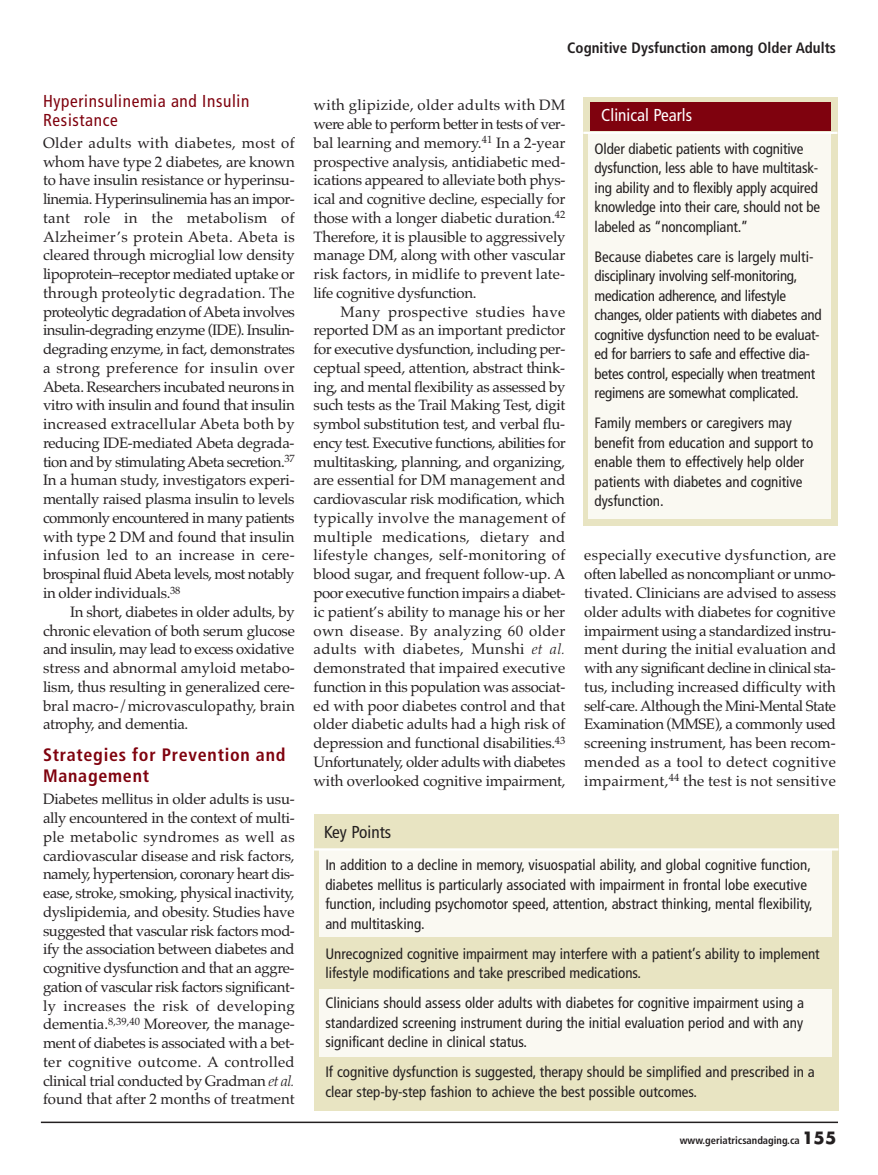
<style>
.page{position:relative;width:878px;height:1175px;background:#fff}
.page>*{position:absolute;margin:0;border:0;box-sizing:border-box;transform-origin:0 0}
.t1{font:700 condensed 18px/21px "Frutiger";letter-spacing:.04em;color:#7f020e}
.t2{font:condensed 17.25px/18.8px "Frutiger";letter-spacing:.04em;color:#7f020e}
.t3{font:condensed 17.25px "Frutiger";color:#fff}
.t4{font:condensed 17.25px "Frutiger";color:#231f20}
.t5{font:15px/18.8px "Palatino";letter-spacing:-.015em;color:#231f20;text-align:justify}
.t6{font:condensed 15px/19.5px "Frutiger";color:#231f20}
.t7{font:condensed 15px/19.5px "Frutiger";letter-spacing:-.02em;color:#231f20}
.t8{font:700 condensed 15px "Frutiger";color:#231f20}
.t9{font:700 condensed 10.5px "Frutiger";color:#231f20}
.s1{font-weight:300;font-style:italic}
.s2{font-family:"Futura";font-stretch:normal;font-size:16.5px}
</style>
<div class="page">
<hr style="left:41px;top:1121px;width:797px;height:2px;background:#231f20">
<div style="left:314px;top:815px;width:524px;height:296px;background:#e8e4c2"></div>
<div style="left:319px;top:850px;width:512px;height:86px;background:#faf9f2"></div>
<div style="left:319px;top:989px;width:512px;height:68px;background:#faf9f2"></div>
<hr style="left:314px;top:848px;width:524px;height:2px;background:#fff">
<div style="left:583px;top:97px;width:254px;height:428px;background:#e8e4c2"></div>
<div style="left:588px;top:134px;width:242px;height:384px;background:#faf9f2"></div>
<div style="left:590px;top:102px;width:240px;height:29px;background:#7f020e"></div>
<hr style="left:583px;top:132px;width:254px;height:2px;background:#fff">
<p class="t2" style="left:43px;top:93px;width:208px">Hyperinsulinemia and Insulin<br>Resistance</p>
<p class="t5" style="left:43px;top:133px;width:253px">Older adults with diabetes, most of whom have type 2 diabetes, are known to have insulin resistance or hyperinsu&shy;linemia. Hyperinsulinemia has an impor&shy;tant role in the metabolism of Alzheimer’s protein Abeta. Abeta is cleared through microglial low density lipoprotein–receptor mediated uptake or through proteolytic degradation. The proteolytic degradation of Abeta involves insulin-degrading enzyme (IDE). Insulin&shy;degrading enzyme, in fact, demonstrates a strong preference for insulin over Abeta. Researchers incubated neurons in vitro with insulin and found that insulin increased extracellular Abeta both by reducing IDE-mediated Abeta degrada&shy;tion and by stimulating Abeta secretion.<sup>37<br></sup>In a human study, investigators experi&shy;mentally raised plasma insulin to levels commonly encountered in many patients with type 2 DM and found that insulin infusion led to an increase in cere&shy;brospinal fluid Abeta levels, most notably in older individuals.<sup>38</sup></p>
<p class="t5" style="left:43px;top:602px;width:253px;text-indent:27px">In short, diabetes in older adults, by chronic elevation of both serum glucose and insulin, may lead to excess oxidative stress and abnormal amyloid metabo&shy;lism, thus resulting in generalized cere&shy;bral macro-/microvasculopathy, brain atrophy, and dementia.</p>
<p class="t1" style="left:43px;top:745px;width:244px">Strategies for Prevention and<br>Management</p>
<p class="t5" style="left:43px;top:789px;width:253px">Diabetes mellitus in older adults is usu&shy;ally encountered in the context of multi&shy;ple metabolic syndromes as well as cardiovascular disease and risk factors, namely, hypertension, coronary heart dis&shy;ease, stroke, smoking, physical inactivity, dyslipidemia, and obesity. Studies have suggested that vascular risk factors mod&shy;ify the association between diabetes and cognitive dysfunction and that an aggre&shy;gation of vascular risk factors significant&shy;ly increases the risk of developing dementia.<sup>8,39,40</sup> Moreover, the manage&shy;ment of diabetes is associated with a bet&shy;ter cognitive outcome. A controlled clinical trial conducted by Gradman <span class="s1">et al. </span>found that after 2 months of treatment</p>
<p class="t8" style="left:567px;top:42px;width:270px">Cognitive Dysfunction among Older Adults</p>
<p class="t5" style="left:313px;top:96px;width:253px">with glipizide, older adults with DM were able to perform better in tests of ver&shy;bal learning and memory.<sup>41</sup> In a 2-year prospective analysis, antidiabetic med&shy;ications appeared to alleviate both phys&shy;ical and cognitive decline, especially for those with a longer diabetic duration.<sup>42<br></sup>Therefore, it is plausible to aggressively manage DM, along with other vascular risk factors, in midlife to prevent late&shy;life cognitive dysfunction.</p>
<p class="t5" style="left:313px;top:302px;width:253px;text-indent:27px">Many prospective studies have reported DM as an important predictor for executive dysfunction, including per&shy;ceptual speed, attention, abstract think&shy;ing, and mental flexibility as assessed by such tests as the Trail Making Test, digit symbol substitution test, and verbal flu&shy;ency test. Executive functions, abilities for multitasking, planning, and organizing, are essential for DM management and cardiovascular risk modification, which typically involve the management of multiple medications, dietary and lifestyle changes, self-monitoring of blood sugar, and frequent follow-up. A poor executive function impairs a diabet&shy;ic patient’s ability to manage his or her own disease. By analyzing 60 older adults with diabetes, Munshi <span class="s1">et al. </span>demonstrated that impaired executive function in this population was associat&shy;ed with poor diabetes control and that older diabetic adults had a high risk of depression and functional disabilities.<sup>43<br></sup>Unfortunately, older adults with diabetes with overlooked cognitive impairment,</p>
<p class="t4" style="left:324px;top:825px;width:69px">Key Points</p>
<p class="t3" style="left:601px;top:108px;width:92px">Clinical Pearls</p>
<p class="t6" style="left:594px;top:140px;width:227px">Older diabetic patients with cognitive dysfunction, less able to have multitask&shy;ing ability and to flexibly apply acquired knowledge into their care, should not be labeled as “noncompliant.”</p>
<p class="t7" style="left:594px;top:248px;width:228px">Because diabetes care is largely multi&shy;disciplinary involving self-monitoring, medication adherence, and lifestyle changes, older patients with diabetes and cognitive dysfunction need to be evaluat&shy;ed for barriers to safe and effective dia&shy;betes control, especially when treatment regimens are somewhat complicated.</p>
<p class="t6" style="left:594px;top:414px;width:220px">Family members or caregivers may benefit from education and support to enable them to effectively help older patients with diabetes and cognitive dysfunction.</p>
<p class="t5" style="left:584px;top:546px;width:253px">especially executive dysfunction, are often labelled as noncompliant or unmo&shy;tivated. Clinicians are advised to assess older adults with diabetes for cognitive impairment using a standardized instru&shy;ment during the initial evaluation and with any significant decline in clinical sta&shy;tus, including increased difficulty with self-care. Although the Mini-Mental State Examination (MMSE), a commonly used screening instrument, has been recom&shy;mended as a tool to detect cognitive impairment,<sup>44</sup> the test is not sensitive</p>
<p class="t6" style="left:325px;top:856px;width:489px">In addition to a decline in memory, visuospatial ability, and global cognitive function, diabetes mellitus is particularly associated with impairment in frontal lobe executive function, including psychomotor speed, attention, abstract thinking, mental flexibility, and multitasking.</p>
<p class="t6" style="left:325px;top:945px;width:496px">Unrecognized cognitive impairment may interfere with a patient’s ability to implement lifestyle modifications and take prescribed medications.</p>
<p class="t6" style="left:325px;top:994px;width:480px;text-align:justify">Clinicians should assess older adults with diabetes for cognitive impairment using a standardized screening instrument during the initial evaluation period and with any significant decline in clinical status.</p>
<p class="t6" style="left:325px;top:1063px;width:491px">If cognitive dysfunction is suggested, therapy should be simplified and prescribed in a clear step-by-step fashion to achieve the best possible outcomes.</p>
<p class="t9" style="left:679px;top:1136px;width:158px">www.geriatricsandaging.ca <span class="s2">155</span></p>
</div>
